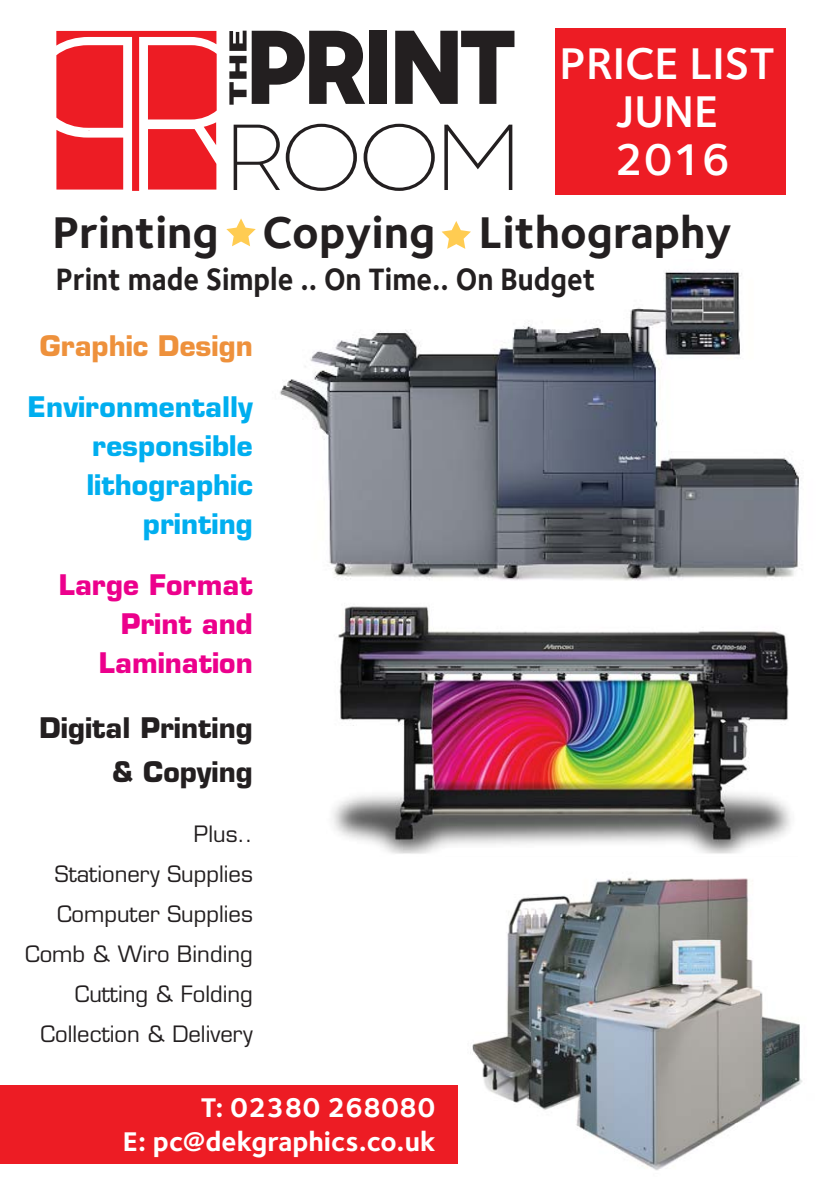
<style>
.page{position:relative;width:840px;height:1191px;background:#fff}
.page>*{position:absolute;margin:0;border:0;box-sizing:border-box;transform-origin:0 0}
.t1{font:700 46px "Foundry Sterling";color:#231f20}
.t2{font:600 46px/48px "Foundry Sterling";color:#fff;text-align:center}
.t3{font:700 32px "Foundry Sterling";color:#231f20;scale:.91 1}
.t4{font:700 28px/33.6px "Foundry Sterling";color:#fff;text-align:right}
.t5{font:700 27.6px/39.2px "Eurostile";color:#00aeef;text-align:right}
.t6{font:700 27.6px/39.2px "Eurostile";color:#ec008c;text-align:right}
.t7{font:700 27.6px/43.8px "Eurostile";color:#231f20;text-align:right}
.t8{font:700 27.6px "Eurostile";color:#ee913c}
.t9{font:22px/40px "Eurostile";color:#231f20;text-align:right}
</style>
<div class="page">
<img style="left:279px;top:271px;width:520px;height:310px">
<svg style="left:56px;top:31px;width:160px;height:160px"></svg>
<div style="left:369px;top:31px;width:18px;height:73px;background:#231f20"></div>
<svg style="left:395px;top:31px;width:119px;height:73px"></svg>
<svg style="left:233px;top:124px;width:124px;height:67px"></svg>
<svg style="left:363px;top:124px;width:71px;height:67px"></svg>
<svg style="left:444px;top:125px;width:68px;height:65px"></svg>
<svg style="left:229px;top:31px;width:136px;height:74px"></svg>
<img style="left:333px;top:606px;width:458px;height:248px">
<img style="left:445px;top:877px;width:358px;height:294px">
<img style="left:445px;top:848px;width:346px;height:6px">
<div style="left:555px;top:29px;width:230px;height:166px;background:#ed1c24"></div>
<svg style="left:226px;top:218px;width:29px;height:28px"></svg>
<svg style="left:441px;top:221px;width:29px;height:28px"></svg>
<div style="left:0;top:1085px;width:457px;height:78px;background:#ed1c24"></div>
<h1 class="t2" style="left:559px;top:39px;width:217px">PRICE LIST<br>JUNE<br>2016</h1>
<h1 class="t1" style="left:52px;top:214px;width:680px">Printing Copying Lithography</h1>
<h2 class="t3" style="left:56px;top:266px;width:594px">Print made Simple .. On Time.. On Budget</h2>
<p class="t8" style="left:40px;top:335px;width:214px">Graphic Design</p>
<p class="t5" style="left:28px;top:390px;width:227px">Environmentally responsible lithographic printing</p>
<p class="t6" style="left:59px;top:568px;width:195px">Large Format<br>Print and<br>Lamination</p>
<p class="t7" style="left:39px;top:709px;width:215px">Digital Printing &amp; Copying</p>
<p class="t9" style="left:25px;top:816px;width:229px">Plus..<br>Stationery Supplies<br>Computer Supplies<br>Comb &amp; Wiro Binding<br>Cutting &amp; Folding<br>Collection &amp; Delivery</p>
<p class="t4" style="left:123px;top:1093px;width:314px">T: 02380 268080<br>E: pc@dekgraphics.co.uk</p>
</div>
